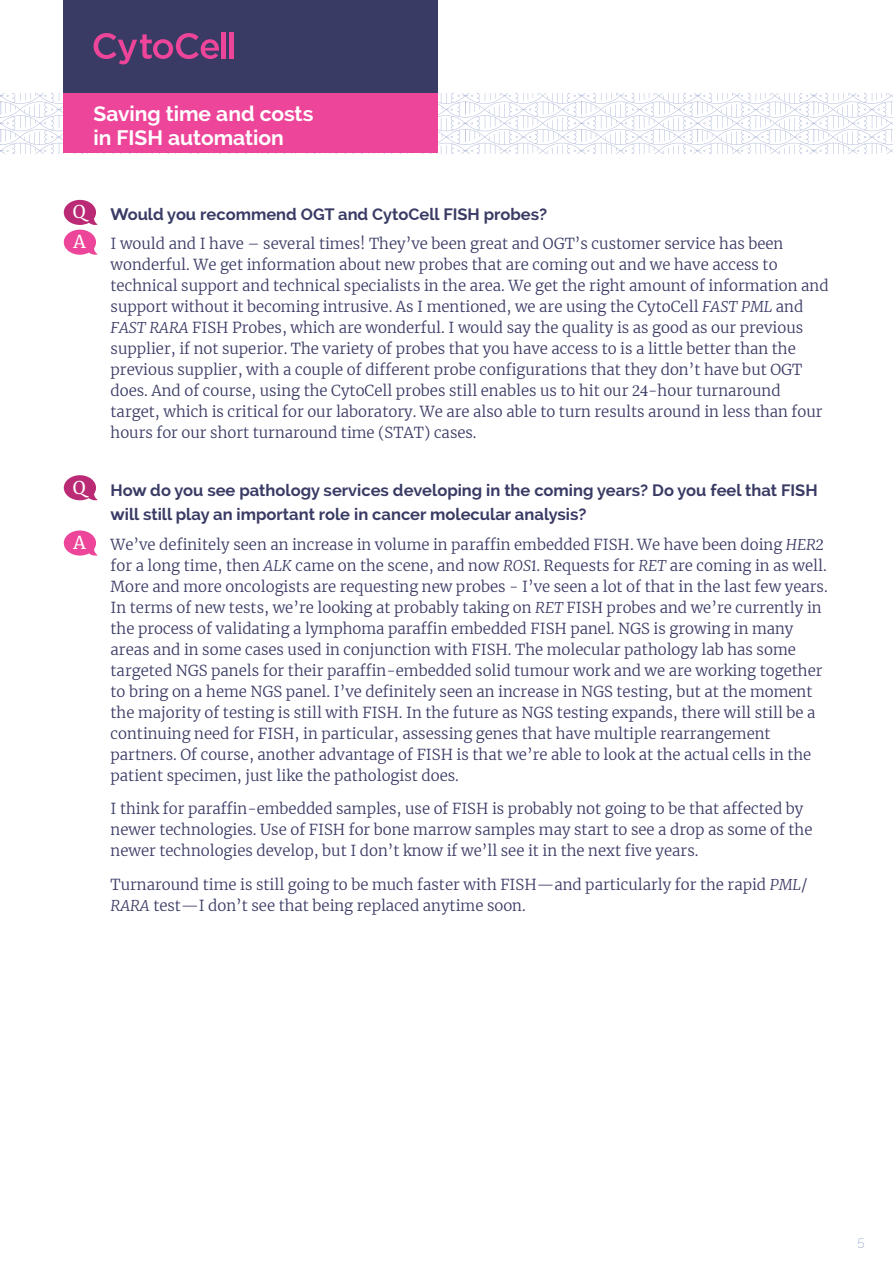
<style>
.page{position:relative;width:893px;height:1263px;background:#fff}
.page>*{position:absolute;margin:0;border:0;box-sizing:border-box;transform-origin:0 0}
.t1{font:21px/24px "OGT Raleway Bold";color:#fff}
.t2{font:17.7px/30.2px "OGT Merriweather Regular";color:#fff}
.t3{font:16.5px/24px "OGT Raleway Bold";color:#3a3b65}
.t4{font:15px/21px "OGT Merriweather Light";color:#3a3b65}
.t5{font:13.5px "OGT Raleway Light";color:#aab7d7}
.s1{font-family:"OGT Merriweather Light Italic"}
</style>
<div class="page">
<svg style="left:0;top:94px;width:893px;height:59px"></svg>
<div style="left:64px;top:0;width:374px;height:94px;background:#3a3b65"></div>
<div style="left:64px;top:94px;width:374px;height:59px;background:#ed4599"></div>
<svg style="left:94px;top:33px;width:125px;height:31px"></svg>
<div style="left:221px;top:32px;width:5px;height:27px;background:#ed4599"></div>
<hr style="left:230px;top:32px;width:4px;height:27px;background:#ed4599">
<svg style="left:64px;top:200px;width:34px;height:55px"></svg>
<svg style="left:64px;top:475px;width:34px;height:25px"></svg>
<svg style="left:64px;top:530px;width:34px;height:26px"></svg>
<h1 class="t1" style="left:94px;top:102px;width:221px">Saving time and costs in FISH automation</h1>
<p class="t2" style="left:73px;top:196px;width:14px">Q<br>A</p>
<p class="t2" style="left:73px;top:471px;width:14px">Q</p>
<p class="t2" style="left:74px;top:527px;width:14px">A</p>
<p class="t3" style="left:111px;top:202px;width:438px">Would you recommend OGT and CytoCell FISH probes?</p>
<p class="t4" style="left:111px;top:233px;width:720px">I would and I have – several times! They’ve been great and OGT’s customer service has been wonderful. We get information about new probes that are coming out and we have access to technical support and technical specialists in the area. We get the right amount of information and support without it becoming intrusive. As I mentioned, we are using the CytoCell <span class="s1">FAST PML</span> and <span class="s1">FAST RARA</span> FISH Probes, which are wonderful. I would say the quality is as good as our previous supplier, if not superior. The variety of probes that you have access to is a little better than the previous supplier, with a couple of different probe configurations that they don’t have but OGT does. And of course, using the CytoCell probes still enables us to hit our 24-hour turnaround target, which is critical for our laboratory. We are also able to turn results around in less than four hours for our short turnaround time (STAT) cases.</p>
<p class="t3" style="left:111px;top:478px;width:709px">How do you see pathology services developing in the coming years? Do you feel that FISH will still play an important role in cancer molecular analysis?</p>
<p class="t4" style="left:111px;top:533px;width:719px">We’ve definitely seen an increase in volume in paraffin embedded FISH. We have been doing <span class="s1">HER2 </span>for a long time, then <span class="s1">ALK</span> came on the scene, and now <span class="s1">ROS1</span>. Requests for <span class="s1">RET</span> are coming in as well.<br>More and more oncologists are requesting new probes - I’ve seen a lot of that in the last few years.<br>In terms of new tests, we’re looking at probably taking on <span class="s1">RET</span> FISH probes and we’re currently in the process of validating a lymphoma paraffin embedded FISH panel. NGS is growing in many areas and in some cases used in conjunction with FISH. The molecular pathology lab has some targeted NGS panels for their paraffin-embedded solid tumour work and we are working together to bring on a heme NGS panel. I’ve definitely seen an increase in NGS testing, but at the moment the majority of testing is still with FISH. In the future as NGS testing expands, there will still be a continuing need for FISH, in particular, assessing genes that have multiple rearrangement partners. Of course, another advantage of FISH is that we’re able to look at the actual cells in the patient specimen, just like the pathologist does.</p>
<p class="t4" style="left:111px;top:798px;width:703px">I think for paraffin-embedded samples, use of FISH is probably not going to be that affected by newer technologies. Use of FISH for bone marrow samples may start to see a drop as some of the newer technologies develop, but I don’t know if we’ll see it in the next five years.</p>
<p class="t4" style="left:111px;top:874px;width:698px">Turnaround time is still going to be much faster with FISH—and particularly for the rapid <span class="s1">PML</span>/<br><span class="s1">RARA</span> test—I don’t see that being replaced anytime soon.</p>
<p class="t5" style="left:857px;top:1235px;width:9px">5</p>
</div>
